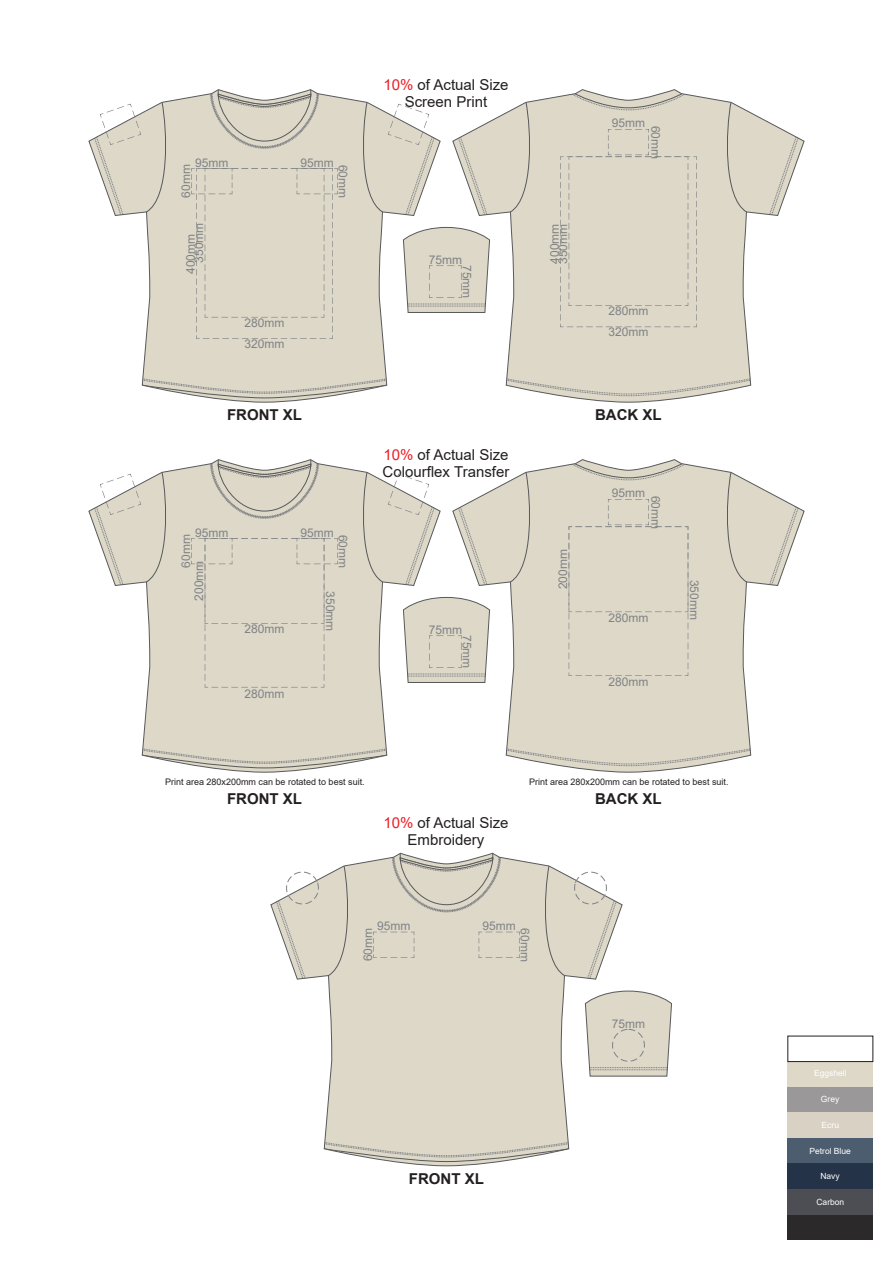
<style>
.page{position:relative;width:893px;height:1263px;background:#fff}
.page>*{position:absolute;margin:0;border:0;box-sizing:border-box;transform-origin:0 0}
.t1{font:15px/16.8px "Arial";color:#231f20;text-align:center}
.t2{font:700 15px "Arial";color:#231f20}
.t3{font:12px/21.3px "Arial";color:#808285}
.t4{font:9px "Arial";color:#231f20}
.t5{font:8.55px "Arial";color:#fff}
.s1{color:#ed1c24}
</style>
<div class="page">
<svg style="left:88px;top:89px;width:353px;height:314px"></svg>
<svg style="left:403px;top:227px;width:49px;height:86px"></svg>
<svg style="left:452px;top:89px;width:353px;height:314px"></svg>
<div style="left:191px;top:168px;width:147px;height:171px;background:#ddd8c8"></div>
<div style="left:560px;top:129px;width:137px;height:198px;background:#ddd8c8"></div>
<svg style="left:88px;top:459px;width:353px;height:314px"></svg>
<svg style="left:403px;top:597px;width:49px;height:86px"></svg>
<svg style="left:452px;top:459px;width:353px;height:314px"></svg>
<div style="left:191px;top:538px;width:147px;height:149px;background:#ddd8c8"></div>
<div style="left:569px;top:499px;width:119px;height:177px;background:#ddd8c8"></div>
<svg style="left:270px;top:852px;width:353px;height:314px"></svg>
<svg style="left:585px;top:990px;width:87px;height:87px"></svg>
<svg style="left:373px;top:932px;width:41px;height:26px"></svg>
<svg style="left:479px;top:932px;width:41px;height:26px"></svg>
<div style="left:612px;top:1029px;width:33px;height:32px;border:1px dashed #808285;border-radius:50%"></div>
<svg style="left:541px;top:865px;width:76px;height:115px"></svg>
<svg style="left:275px;top:865px;width:77px;height:115px"></svg>
<svg style="left:93px;top:101px;width:77px;height:116px"></svg>
<svg style="left:359px;top:101px;width:77px;height:116px"></svg>
<svg style="left:93px;top:471px;width:77px;height:116px"></svg>
<svg style="left:359px;top:471px;width:77px;height:116px"></svg>
<div style="left:788px;top:1138px;width:85px;height:25px;background:#4c5d70"></div>
<div style="left:788px;top:1215px;width:85px;height:25px;background:#2c292a"></div>
<div style="left:788px;top:1087px;width:85px;height:25px;background:#9a9899"></div>
<div style="left:788px;top:1163px;width:85px;height:26px;background:#243348"></div>
<div style="left:788px;top:1189px;width:85px;height:26px;background:#4d4e53"></div>
<div style="left:788px;top:1112px;width:85px;height:26px;background:#dad1c5"></div>
<div style="left:788px;top:1061px;width:85px;height:26px;background:#ddd8c8"></div>
<p class="t3" style="left:195px;top:152px;width:35px">95mm</p>
<p class="t3" style="left:301px;top:152px;width:35px">95mm</p>
<p class="t3" style="left:354px;top:165px;width:35px;rotate:90deg">60mm</p>
<p class="t3" style="left:175px;top:198px;width:35px;rotate:-90deg">60mm</p>
<p class="t3" style="left:188px;top:263px;width:42px;rotate:-90deg">350mm</p>
<p class="t3" style="left:180px;top:274px;width:42px;rotate:-90deg">400mm</p>
<p class="t3" style="left:245px;top:312px;width:42px">280mm<br>320mm</p>
<p class="t2" style="left:227px;top:404px;width:76px">FRONT XL</p>
<p class="t3" style="left:195px;top:522px;width:35px">95mm</p>
<p class="t3" style="left:301px;top:522px;width:35px">95mm</p>
<p class="t3" style="left:354px;top:534px;width:35px;rotate:90deg">60mm</p>
<p class="t3" style="left:175px;top:568px;width:35px;rotate:-90deg">60mm</p>
<p class="t3" style="left:188px;top:601px;width:42px;rotate:-90deg">200mm</p>
<p class="t3" style="left:341px;top:591px;width:42px;rotate:90deg">350mm</p>
<p class="t3" style="left:245px;top:618px;width:42px">280mm</p>
<p class="t3" style="left:245px;top:683px;width:42px">280mm</p>
<p class="t1" style="left:383px;top:76px;width:127px"><span class="s1">10%</span> of Actual Size<br>Screen Print</p>
<p class="t3" style="left:429px;top:249px;width:35px">75mm</p>
<p class="t3" style="left:478px;top:265px;width:35px;rotate:90deg">75mm</p>
<p class="t1" style="left:383px;top:446px;width:128px;text-align:left"><span class="s1">10%</span> of Actual Size<br>Colourflex Transfer</p>
<p class="t3" style="left:429px;top:619px;width:35px">75mm</p>
<p class="t3" style="left:478px;top:635px;width:35px;rotate:90deg">75mm</p>
<p class="t3" style="left:550px;top:264px;width:42px;line-height:8.6px;rotate:-90deg">400mm<br>350mm</p>
<p class="t3" style="left:612px;top:112px;width:35px">95mm</p>
<p class="t3" style="left:666px;top:125px;width:35px;rotate:90deg">60mm</p>
<p class="t3" style="left:608px;top:300px;width:42px">280mm<br>320mm</p>
<p class="t3" style="left:552px;top:589px;width:42px;rotate:-90deg">200mm</p>
<p class="t2" style="left:595px;top:404px;width:68px">BACK XL</p>
<p class="t3" style="left:612px;top:482px;width:35px">95mm</p>
<p class="t3" style="left:666px;top:495px;width:35px;rotate:90deg">60mm</p>
<p class="t3" style="left:609px;top:607px;width:42px">280mm</p>
<p class="t3" style="left:609px;top:671px;width:42px">280mm</p>
<p class="t3" style="left:705px;top:580px;width:42px;rotate:90deg">350mm</p>
<p class="t4" style="left:165px;top:776px;width:201px">Print area 280x200mm can be rotated to best suit.</p>
<p class="t4" style="left:529px;top:776px;width:201px">Print area 280x200mm can be rotated to best suit.</p>
<p class="t2" style="left:227px;top:788px;width:76px">FRONT XL</p>
<p class="t1" style="left:383px;top:814px;width:127px"><span class="s1">10%</span> of Actual Size<br>Embroidery</p>
<p class="t3" style="left:377px;top:915px;width:35px">95mm</p>
<p class="t3" style="left:482px;top:915px;width:35px">95mm</p>
<p class="t3" style="left:536px;top:928px;width:35px;rotate:90deg">60mm</p>
<p class="t3" style="left:357px;top:961px;width:35px;rotate:-90deg">60mm</p>
<p class="t2" style="left:409px;top:1168px;width:76px">FRONT XL</p>
<p class="t2" style="left:595px;top:788px;width:68px">BACK XL</p>
<p class="t3" style="left:612px;top:1013px;width:35px">75mm</p>
<p class="t5" style="left:814px;top:1067px;width:34px">Eggshell</p>
<p class="t5" style="left:821px;top:1093px;width:20px">Grey</p>
<p class="t5" style="left:822px;top:1119px;width:19px">Ecru</p>
<p class="t5" style="left:809px;top:1145px;width:43px">Petrol Blue</p>
<p class="t5" style="left:820px;top:1170px;width:21px">Navy</p>
<p class="t5" style="left:816px;top:1196px;width:29px">Carbon</p>
</div>
